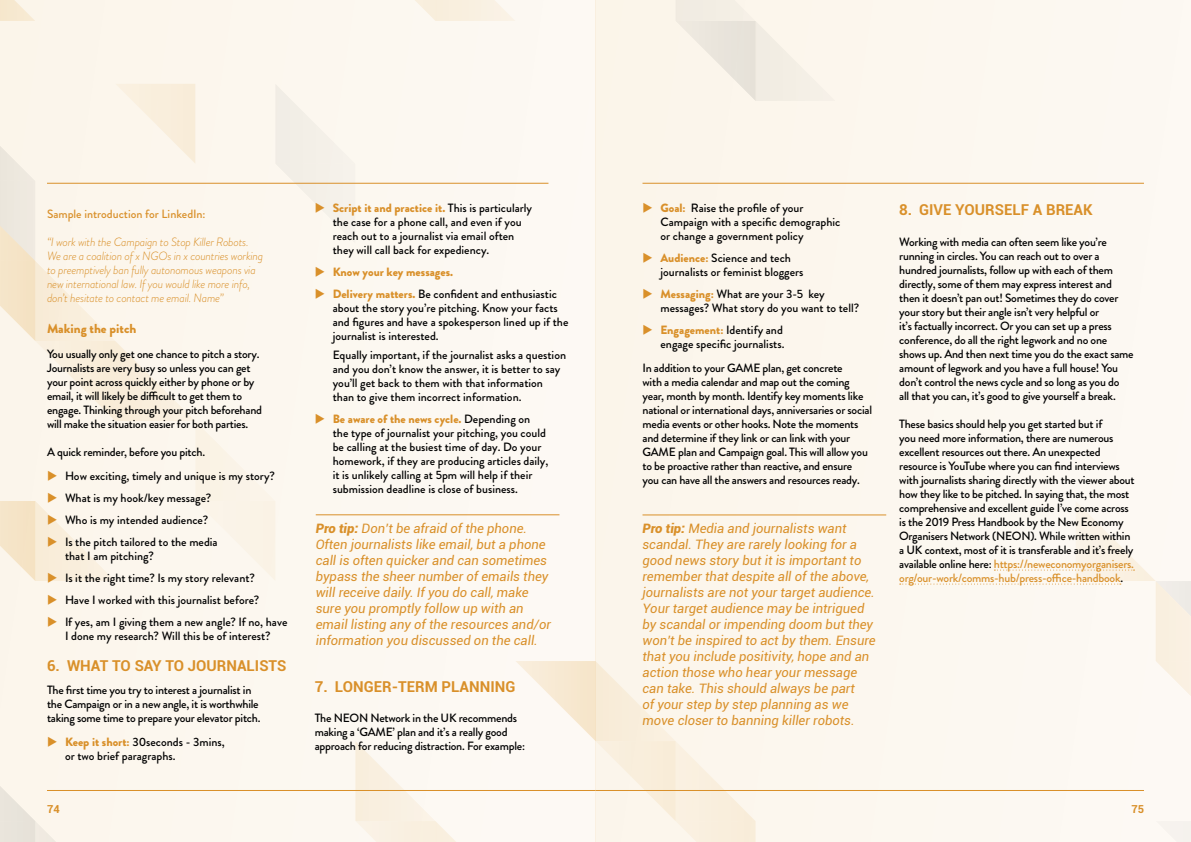
<style>
.page{position:relative;width:1191px;height:842px;background:#fff}
.page>*{position:absolute;margin:0;border:0;box-sizing:border-box;transform-origin:0 0}
.t1{font:700 15px "Roboto";color:#d9902a}
.Highlight_text_SIENA{font:italic 13px/16px "Roboto";color:#d9902a}
.Header_3_SIENA_09_B{font:900 13px "Brandon Grotesque";color:#d9902a}
.Body_text{font:500 12px/14px "Brandon Grotesque";letter-spacing:-.02em;color:#000}
.Body_text-2{font:500 12px/14px "Brandon Grotesque";color:#000}
.Body_text_Italic_SIE{font:italic 300 12px/14px "Brandon Grotesque";letter-spacing:-.02em;color:#d9902a}
.Body_text-3{font:500 12px "Brandon Grotesque";color:#d9902a}
.t2{font:900 12px "Brandon Grotesque";color:#d9902a}
.t3{font:700 11px "Roboto";color:#d9902a}
.s1{color:#d9902a}
.s2{font-weight:900;color:#d9902a}
.s3{font-weight:900}
</style>
<div class="page">
<div style="left:0;top:0;width:595px;height:842px;background:#fcf8f1"></div>
<div style="left:595px;top:0;width:596px;height:842px;background:#fcf7ef"></div>
<svg style="left:0;top:0;width:35px;height:21px"></svg>
<svg style="left:676px;top:0;width:120px;height:101px"></svg>
<svg style="left:415px;top:0;width:98px;height:21px"></svg>
<svg style="left:0;top:786px;width:56px;height:56px"></svg>
<svg style="left:0;top:84px;width:355px;height:497px"></svg>
<svg style="left:355px;top:661px;width:400px;height:181px"></svg>
<hr style="left:595px;top:790px;width:549px;height:1px;background:#d9902a">
<hr style="left:47px;top:790px;width:548px;height:1px;background:#d9902a">
<hr style="left:642px;top:183px;width:502px;height:1px;background:#d9902a">
<hr style="left:47px;top:183px;width:501px;height:1px;background:#d9902a">
<svg style="left:899px;top:526px;width:292px;height:169px"></svg>
<hr style="left:316px;top:514px;width:243px;height:1px;background:#d9902a">
<hr style="left:642px;top:514px;width:244px;height:1px;background:#d9902a">
<p class="Body_text-3" style="left:47px;top:206px;width:160px">Sample introduction for LinkedIn:</p>
<p class="Body_text_Italic_SIE" style="left:47px;top:235px;width:218px">“I work with the Campaign to Stop Killer Robots.<br>We are a coalition of x NGOs in x countries working to preemptively ban fully autonomous weapons via new international law. If you would like more info, don’t hesitate to contact me email. Name”</p>
<p class="Header_3_SIENA_09_B" style="left:47px;top:319px;width:91px">Making the pitch</p>
<p class="Body_text" style="left:47px;top:347px;width:217px">You usually only get one chance to pitch a story.<br>Journalists are very busy so unless you can get your point across quickly either by phone or by email, it will likely be difficult to get them to engage. Thinking through your pitch beforehand will make the situation easier for both parties.</p>
<p class="Body_text" style="left:47px;top:445px;width:160px">A quick reminder, before you pitch.</p>
<p class="Body_text-2" style="left:47px;top:469px;width:229px"><span class="s1">◆</span> How exciting, timely and unique is my story?</p>
<p class="Body_text-2" style="left:47px;top:491px;width:166px"><span class="s1">◆</span> What is my hook/key message?</p>
<p class="Body_text-2" style="left:47px;top:513px;width:163px"><span class="s1">◆</span> Who is my intended audience?</p>
<p class="Body_text-2" style="left:65px;top:535px;width:154px;text-indent:-18px"><span class="s1">◆</span> Is the pitch tailored to the media that I am pitching?</p>
<p class="Body_text-2" style="left:47px;top:571px;width:209px"><span class="s1">◆</span> Is it the right time? Is my story relevant?</p>
<p class="Body_text-2" style="left:47px;top:593px;width:214px"><span class="s1">◆</span> Have I worked with this journalist before?</p>
<p class="Body_text-2" style="left:47px;top:615px;width:242px;text-align:center"><span class="s1">◆</span> If yes, am I giving them a new angle? If no, have<br>I done my research? Will this be of interest?</p>
<p class="t1" style="left:47px;top:655px;width:241px">6. WHAT TO SAY TO JOURNALISTS</p>
<p class="Body_text" style="left:47px;top:683px;width:215px">The first time you try to interest a journalist in the Campaign or in a new angle, it is worthwhile taking some time to prepare your elevator pitch.</p>
<p class="Body_text-2" style="left:65px;top:735px;width:161px;text-indent:-18px"><span class="s1">◆</span> <span class="s2">Keep it short:</span> 30seconds - 3mins, or two brief paragraphs.</p>
<p class="Body_text-2" style="left:333px;top:201px;width:201px;text-indent:-18px"><span class="s1">◆</span> <span class="s2">Script it and practice it.</span> This is particularly the case for a phone call, and even if you reach out to a journalist via email often they will call back for expediency.</p>
<p class="t2" style="left:315px;top:264px;width:140px">◆ Know your key messages.</p>
<p class="Body_text-2" style="left:333px;top:287px;width:237px;text-indent:-18px"><span class="s1">◆</span> <span class="s2">Delivery matters.</span> Be confident and enthusiastic about the story you’re pitching. Know your facts and figures and have a spokesperson lined up if the journalist is interested.</p>
<p class="Body_text-2" style="left:333px;top:348px;width:235px">Equally important, if the journalist asks a question and you don’t know the answer, it is better to say you’ll get back to them with that information than to give them incorrect information.</p>
<p class="Body_text-2" style="left:333px;top:412px;width:217px;text-indent:-18px"><span class="s1">◆</span> <span class="s2">Be aware of the news cycle.</span> Depending on the type of journalist your pitching, you could be calling at the busiest time of day. Do your homework, if they are producing articles daily, it is unlikely calling at 5pm will help if their submission deadline is close of business.</p>
<p class="Body_text-2" style="left:660px;top:201px;width:181px;text-indent:-18px"><span class="s1">◆</span> <span class="s2">Goal:</span> Raise the profile of your<br>Campaign with a specific demographic or change a government policy</p>
<p class="Body_text-2" style="left:660px;top:251px;width:144px;text-indent:-18px"><span class="s1">◆</span> <span class="s2">Audience:</span> Science and tech journalists or feminist bloggers</p>
<p class="Body_text-2" style="left:660px;top:287px;width:200px;text-indent:-18px"><span class="s1">◆</span> <span class="s2">Messaging:</span> What are your 3-5 key messages? What story do you want to tell?</p>
<p class="Body_text-2" style="left:642px;top:323px;width:143px;text-align:right"><span class="s1">◆</span> <span class="s2">Engagement:</span> Identify and engage specific journalists.</p>
<p class="Body_text" style="left:642px;top:361px;width:231px">In addition to your GAME plan, get concrete<br>with a media calendar and map out the coming year, month by month. Identify key moments like national or international days, anniversaries or social media events or other hooks. Note the moments and determine if they link or can link with your GAME plan and Campaign goal. This will allow you to be proactive rather than reactive, and ensure<br>you can have all the answers and resources ready.</p>
<p class="Highlight_text_SIENA" style="left:316px;top:520px;width:237px"><span class="s3">Pro tip:</span> Don’t be afraid of the phone.<br>Often journalists like email, but a phone call is often quicker and can sometimes bypass the sheer number of emails they will receive daily. If you do call, make sure you promptly follow up with an email listing any of the resources and/or information you discussed on the call.</p>
<p class="Highlight_text_SIENA" style="left:642px;top:520px;width:235px"><span class="s3">Pro tip:</span> Media and journalists want scandal. They are rarely looking for a good news story but it is important to remember that despite all of the above, journalists are not your target audience.<br>Your target audience may be intrigued by scandal or impending doom but they won’t be inspired to act by them. Ensure that you include positivity, hope and an action those who hear your message can take. This should always be part<br>of your step by step planning as we move closer to banning killer robots.</p>
<p class="t1" style="left:315px;top:676px;width:202px">7. LONGER-TERM PLANNING</p>
<p class="Body_text" style="left:315px;top:711px;width:212px">The NEON Network in the UK recommends making a ‘GAME’ plan and it’s a really good approach for reducing distraction. For example:</p>
<p class="t1" style="left:899px;top:199px;width:195px">8. GIVE YOURSELF A BREAK</p>
<p class="Body_text" style="left:899px;top:235px;width:236px">Working with media can often seem like you’re running in circles. You can reach out to over a hundred journalists, follow up with each of them directly, some of them may express interest and then it doesn’t pan out! Sometimes they do cover your story but their angle isn’t very helpful or<br>it’s factually incorrect. Or you can set up a press conference, do all the right legwork and no one shows up. And then next time you do the exact same amount of legwork and you have a full house! You don’t control the news cycle and so long as you do<br>all that you can, it’s good to give yourself a break.</p>
<p class="Body_text" style="left:899px;top:417px;width:237px">These basics should help you get started but if<br>you need more information, there are numerous excellent resources out there. An unexpected resource is YouTube where you can find interviews with journalists sharing directly with the viewer about how they like to be pitched. In saying that, the most comprehensive and excellent guide I’ve come across is the 2019 Press Handbook by the New Economy Organisers Network (NEON). While written within a UK context, most of it is transferable and it’s freely available online here: <span class="s1">https://neweconomyorganisers. org/our-work/comms-hub/press-office-handbook</span>.</p>
<p class="t3" style="left:47px;top:801px;width:14px">74</p>
<p class="t3" style="left:1131px;top:801px;width:14px">75</p>
</div>
